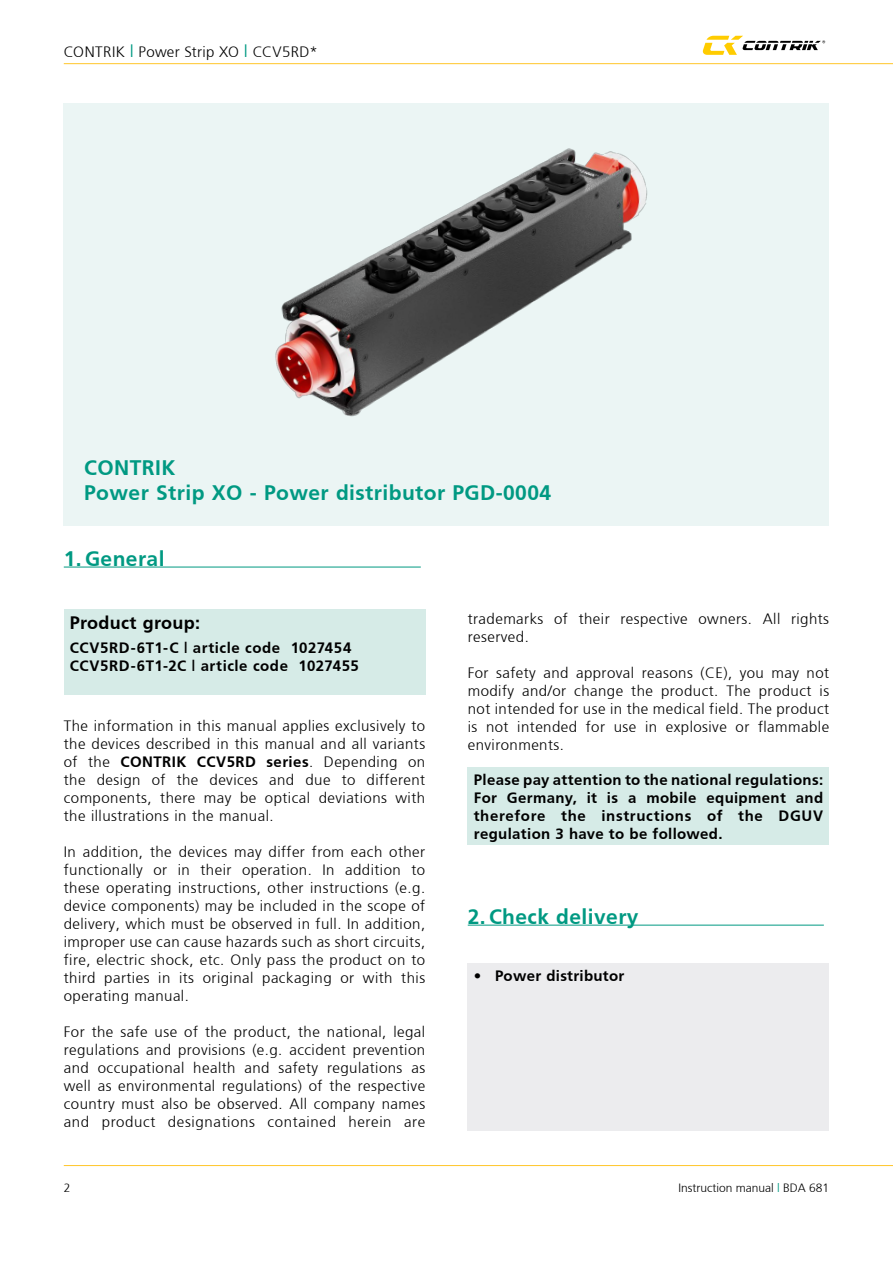
<style>
.page{position:relative;width:893px;height:1263px;background:#fff}
.page>*{position:absolute;margin:0;border:0;box-sizing:border-box;transform-origin:0 0}
.t1{font:700 21px/25.2px "Frutiger";letter-spacing:.02em;color:#009982}
.t2{font:700 18px "Frutiger";letter-spacing:.02em;color:#000}
.t3{font:300 15px/18px "Frutiger";letter-spacing:.03em;color:#000;text-align:justify}
.t4{font:700 15px/18px "Frutiger";letter-spacing:.03em;color:#000}
.t5{font:300 12px "Frutiger";color:#000}
.s1{font-size:18px;color:#009982}
.s2{font-weight:700}
.s3{color:#009982}
</style>
<div class="page">
<hr style="left:64px;top:63px;width:829px;height:1px;background:#ffc629">
<hr style="left:64px;top:1165px;width:829px;height:1px;background:#ffc629">
<svg style="left:703px;top:36px;width:122px;height:19px"></svg>
<div style="left:64px;top:103px;width:765px;height:423px;background:#ebf5f4"></div>
<img style="left:275px;top:148px;width:373px;height:269px">
<hr style="left:64px;top:567px;width:357px;height:1px;background:#009982">
<div style="left:64px;top:609px;width:361px;height:86px;background:#d6ebe7"></div>
<hr style="left:468px;top:925px;width:356px;height:1px;background:#009982">
<div style="left:468px;top:768px;width:361px;height:77px;background:#d6ebe7"></div>
<div style="left:468px;top:964px;width:361px;height:167px;background:#ececee"></div>
<p class="t3" style="left:64px;top:42px;width:255px">CONTRIK <span class="s1">I</span> Power Strip XO <span class="s1">I</span> CCV5RD*</p>
<h1 class="t1" style="left:84px;top:455px;width:468px">CONTRIK<br>Power Strip XO - Power distributor PGD-0004</h1>
<h1 class="t1" style="left:64px;top:546px;width:102px">1. General</h1>
<p class="t2" style="left:70px;top:612px;width:132px">Product group:</p>
<p class="t4" style="left:70px;top:638px;width:291px">CCV5RD-6T1-C | article code 1027454<br>CCV5RD-6T1-2C | article code 1027455</p>
<p class="t3" style="left:64px;top:716px;width:363px">The information in this manual applies exclusively to the devices described in this manual and all variants of the <span class="s2">CONTRIK CCV5RD series</span>. Depending on the design of the devices and due to different components, there may be optical deviations with the illustrations in the manual.</p>
<p class="t3" style="left:64px;top:842px;width:363px">In addition, the devices may differ from each other functionally or in their operation. In addition to these operating instructions, other instructions (e.g. device components) may be included in the scope of delivery, which must be observed in full. In addition, improper use can cause hazards such as short circuits, fire, electric shock, etc. Only pass the product on to third parties in its original packaging or with this operating manual.</p>
<p class="t3" style="left:64px;top:1022px;width:363px">For the safe use of the product, the national, legal regulations and provisions (e.g. accident prevention and occupational health and safety regulations as well as environmental regulations) of the respective country must also be observed. All company names and product designations contained herein are</p>
<p class="t3" style="left:468px;top:609px;width:363px">trademarks of their respective owners. All rights reserved.</p>
<p class="t3" style="left:468px;top:663px;width:363px">For safety and approval reasons (CE), you may not modify and/or change the product. The product is not intended for use in the medical field. The product is not intended for use in explosive or flammable environments.</p>
<p class="t4" style="left:474px;top:770px;width:351px;text-align:justify">Please pay attention to the national regulations:<br>For Germany, it is a mobile equipment and therefore the instructions of the DGUV regulation 3 have to be followed.</p>
<h1 class="t1" style="left:468px;top:904px;width:172px">2. Check delivery</h1>
<p class="t4" style="left:474px;top:966px;width:152px">• Power distributor</p>
<p class="t5" style="left:64px;top:1181px;width:8px">2</p>
<p class="t5" style="left:678px;top:1181px;width:152px">Instruction manual <span class="s3">|</span> BDA 681</p>
</div>
